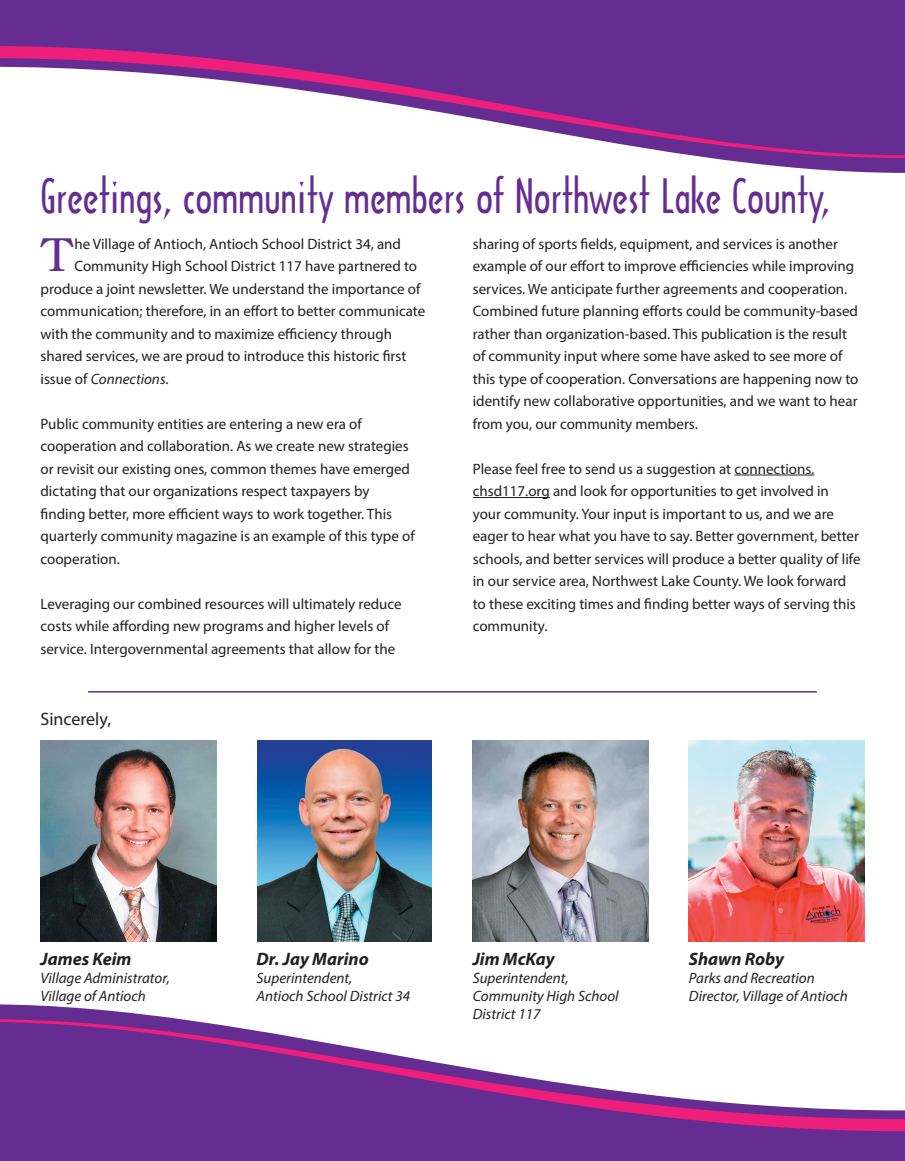
<style>
.page{position:relative;width:905px;height:1161px;background:#fff}
.page>*{position:absolute;margin:0;border:0;box-sizing:border-box;transform-origin:0 0}
.t1{font:300 48px "Bookman";color:#652d91}
.t2{font:45px "Architecture";color:#652d91}
.t3{font:italic 700 18px "Myriad Pro";color:#231f20}
.t4{font:18px "Myriad Pro";color:#231f20}
.t5{font:15px/22.5px "Myriad Pro";color:#231f20}
.t6{font:italic 15px/18px "Myriad Pro";color:#231f20}
.s1{font-style:normal}
</style>
<div class="page">
<svg style="left:0;top:0;width:904px;height:173px;fill:#652d91"></svg>
<svg style="left:0;top:46px;width:904px;height:112px;fill:#652d91"></svg>
<svg style="left:0;top:1004px;width:904px;height:157px;fill:#652d91"></svg>
<svg style="left:0;top:1019px;width:904px;height:112px;fill:#652d91"></svg>
<hr style="left:734px;top:475px;width:80px;height:1px;background:#231f20">
<hr style="left:472px;top:497px;width:78px;height:1px;background:#231f20">
<img style="left:257px;top:740px;width:174px;height:201px">
<img style="left:472px;top:740px;width:176px;height:201px">
<img style="left:688px;top:740px;width:176px;height:201px">
<img style="left:40px;top:740px;width:176px;height:201px">
<hr style="left:88px;top:691px;width:728px;height:2px;background:#652d91">
<p class="t2" style="left:40px;top:168px;width:791px">Greetings, community members of Northwest Lake County,</p>
<p class="t1" style="left:42px;top:227px;width:31px">T</p>
<p class="t5" style="left:74px;top:232px;width:328px">he Village of Antioch, Antioch School District 34, and</p>
<p class="t5" style="left:472px;top:232px;width:387px">sharing of sports fields, equipment, and services is another example of our effort to improve efficiencies while improving services. We anticipate further agreements and cooperation.<br>Combined future planning efforts could be community-based rather than organization-based. This publication is the result of community input where some have asked to see more of this type of cooperation. Conversations are happening now to identify new collaborative opportunities, and we want to hear from you, our community members.</p>
<p class="t5" style="left:472px;top:457px;width:389px">Please feel free to send us a suggestion at connections. chsd117.org and look for opportunities to get involved in your community. Your input is important to us, and we are eager to hear what you have to say. Better government, better schools, and better services will produce a better quality of life in our service area, Northwest Lake County. We look forward to these exciting times and finding better ways of serving this community.</p>
<p class="t5" style="left:74px;top:254px;width:344px">Community High School District 117 have partnered to</p>
<p class="t5" style="left:40px;top:277px;width:381px">produce a joint newsletter. We understand the importance of</p>
<p class="t5" style="left:40px;top:299px;width:386px">communication; therefore, in an effort to better communicate</p>
<p class="t5" style="left:40px;top:322px;width:353px">with the community and to maximize efficiency through</p>
<p class="t5" style="left:40px;top:344px;width:367px">shared services, we are proud to introduce this historic first</p>
<p class="t6" style="left:40px;top:369px;width:130px"><span class="s1">issue of</span> Connections<span class="s1">.</span></p>
<p class="t5" style="left:40px;top:412px;width:375px">Public community entities are entering a new era of cooperation and collaboration. As we create new strategies or revisit our existing ones, common themes have emerged dictating that our organizations respect taxpayers by finding better, more efficient ways to work together. This quarterly community magazine is an example of this type of cooperation.</p>
<p class="t5" style="left:40px;top:592px;width:363px">Leveraging our combined resources will ultimately reduce costs while affording new programs and higher levels of service. Intergovernmental agreements that allow for the</p>
<p class="t4" style="left:40px;top:708px;width:72px">Sincerely,</p>
<p class="t3" style="left:40px;top:948px;width:92px">James Keim</p>
<p class="t6" style="left:40px;top:969px;width:131px">Village Administrator,<br>Village of Antioch</p>
<p class="t3" style="left:256px;top:948px;width:114px">Dr. Jay Marino</p>
<p class="t6" style="left:256px;top:969px;width:155px">Superintendent,<br>Antioch School District 34</p>
<p class="t3" style="left:472px;top:948px;width:83px">Jim McKay</p>
<p class="t6" style="left:472px;top:969px;width:147px">Superintendent,<br>Community High School<br>District 117</p>
<p class="t3" style="left:688px;top:948px;width:97px">Shawn Roby</p>
<p class="t6" style="left:688px;top:969px;width:161px">Parks and Recreation<br>Director, Village of Antioch</p>
</div>
